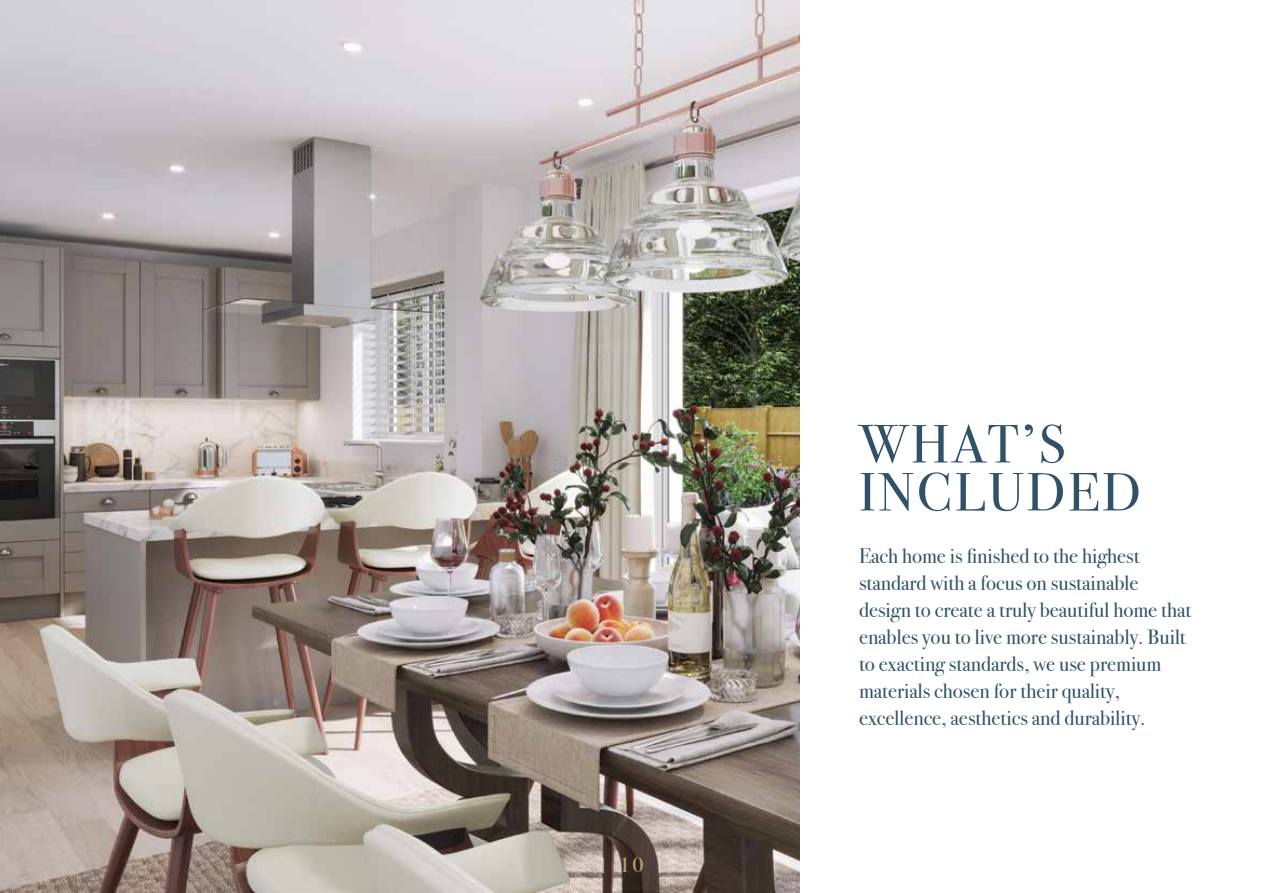
<style>
.page{position:relative;width:1263px;height:893px;background:#fff}
.page>*{position:absolute;margin:0;border:0;box-sizing:border-box;transform-origin:0 0}
.t1{font:54px/48px "Bodoni Svty Two ITCTT";letter-spacing:.05em;color:#305268}
.t2{font:21px/27px "Bodoni Svty Two ITCTT";color:#305268}
.t3{font:18px "Bodoni Svty Two ITCTT";color:#e8dfce}
.s1{font-size:21px;color:#bda470}
</style>
<div class="page">
<img style="left:0;top:0;width:799px;height:893px">
<p class="t3" style="left:598px;top:849px;width:67px">| <span class="s1">10</span> |</p>
<h1 class="t1" style="left:859px;top:414px;width:283px">WHAT’S<br>INCLUDED</h1>
<p class="t2" style="left:859px;top:540px;width:334px">Each home is finished to the highest standard with a focus on sustainable design to create a truly beautiful home that enables you to live more sustainably. Built to exacting standards, we use premium materials chosen for their quality, excellence, aesthetics and durability.</p>
</div>
